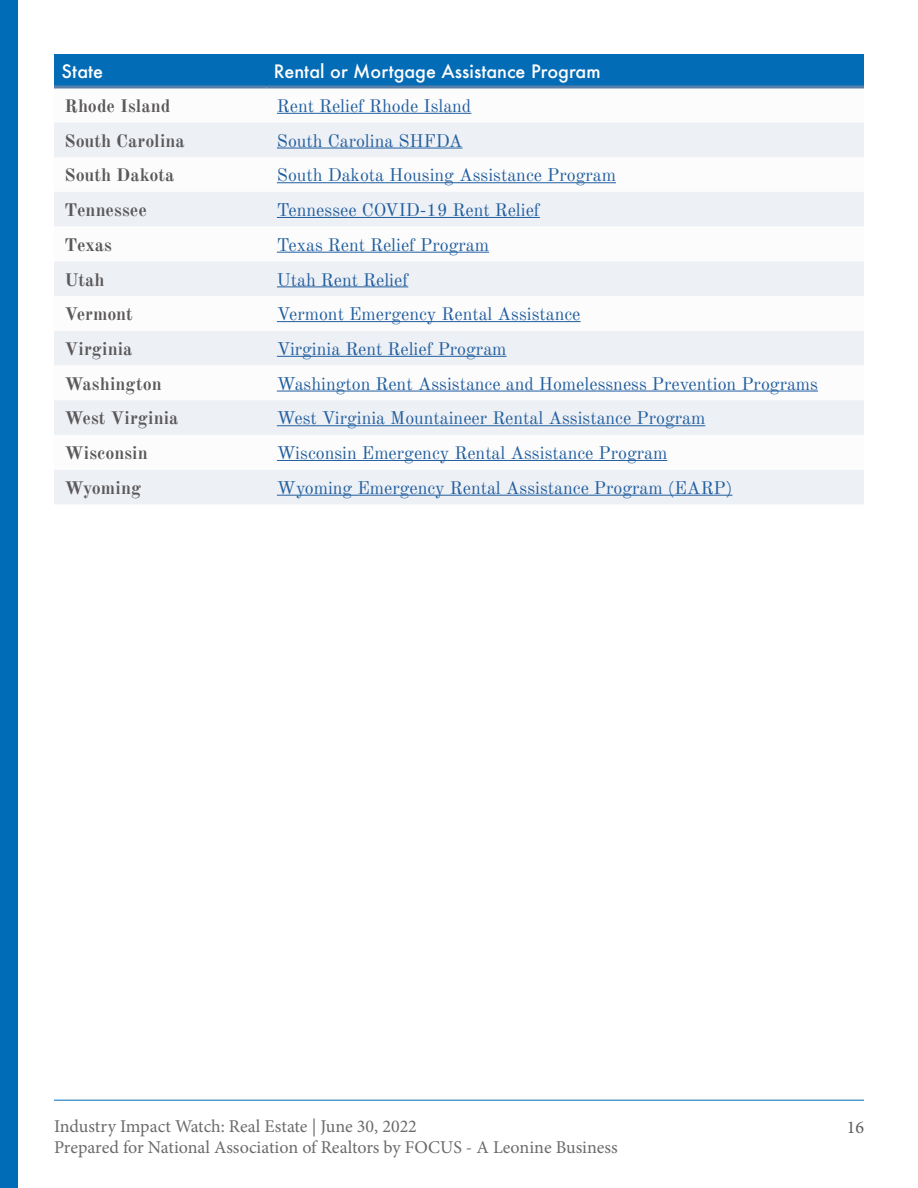
<style>
.page{position:relative;width:918px;height:1188px;background:#fff}
.page>*{position:absolute;margin:0;border:0;box-sizing:border-box;transform-origin:0 0}
.t1{font:18px "Old Standard TT";color:#215e9e}
.t2{font:18px/21.6px "Minion Pro";letter-spacing:-.005em;color:#6c6a6a}
.t3{font:700 18px "Old Standard TT";letter-spacing:.005em;color:#5b5859}
.t4{font:500 18px "Futura";color:#fffdfe}
.t5{font:500 18px "Futura";letter-spacing:.01em;color:#fff}
.t6{font:18px "Minion Pro";color:#5d5c5c}
</style>
<div class="page">
<div style="left:0;top:0;width:18px;height:1188px;background:#006bb7"></div>
<hr style="left:54px;top:1100px;width:810px;height:1px;background:#006bb7">
<div style="left:54px;top:54px;width:810px;height:32px;background:#036cb6"></div>
<svg style="left:54px;top:88px;width:810px;height:96px"></svg>
<div style="left:54px;top:122px;width:810px;height:35px;background:#edf0f5"></div>
<div style="left:54px;top:192px;width:810px;height:312px;background:#edf0f5"></div>
<svg style="left:54px;top:227px;width:810px;height:243px"></svg>
<hr style="left:54px;top:86px;width:212px;height:2px;background:#5980aa">
<hr style="left:266px;top:86px;width:598px;height:2px;background:#5980aa">
<hr style="left:277px;top:113px;width:194px;height:1px;background:#215e9e">
<hr style="left:277px;top:148px;width:186px;height:1px;background:#215e9e">
<hr style="left:277px;top:182px;width:339px;height:1px;background:#215e9e">
<hr style="left:277px;top:217px;width:263px;height:1px;background:#215e9e">
<hr style="left:277px;top:252px;width:212px;height:1px;background:#215e9e">
<hr style="left:277px;top:286px;width:131px;height:1px;background:#215e9e">
<hr style="left:277px;top:321px;width:304px;height:1px;background:#215e9e">
<hr style="left:277px;top:356px;width:230px;height:1px;background:#215e9e">
<hr style="left:277px;top:391px;width:541px;height:1px;background:#215e9e">
<hr style="left:277px;top:425px;width:428px;height:1px;background:#215e9e">
<hr style="left:277px;top:460px;width:390px;height:1px;background:#215e9e">
<hr style="left:277px;top:495px;width:455px;height:1px;background:#215e9e">
<p class="t5" style="left:62px;top:59px;width:43px">State</p>
<p class="t4" style="left:274px;top:59px;width:328px">Rental or Mortgage Assistance Program</p>
<p class="t3" style="left:65px;top:92px;width:107px">Rhode Island</p>
<p class="t1" style="left:277px;top:92px;width:196px">Rent Relief Rhode Island</p>
<p class="t3" style="left:64px;top:127px;width:122px">South Carolina</p>
<p class="t1" style="left:277px;top:127px;width:187px">South Carolina SHFDA</p>
<p class="t3" style="left:64px;top:161px;width:111px">South Dakota</p>
<p class="t1" style="left:277px;top:162px;width:341px">South Dakota Housing Assistance Program</p>
<p class="t3" style="left:64px;top:196px;width:84px">Tennessee</p>
<p class="t1" style="left:277px;top:196px;width:265px">Tennessee COVID-19 Rent Relief</p>
<p class="t3" style="left:64px;top:231px;width:49px">Texas</p>
<p class="t1" style="left:277px;top:231px;width:214px">Texas Rent Relief Program</p>
<p class="t3" style="left:64px;top:265px;width:42px">Utah</p>
<p class="t1" style="left:277px;top:266px;width:133px">Utah Rent Relief</p>
<p class="t3" style="left:64px;top:300px;width:70px">Vermont</p>
<p class="t1" style="left:277px;top:300px;width:305px">Vermont Emergency Rental Assistance</p>
<p class="t3" style="left:64px;top:335px;width:69px">Virginia</p>
<p class="t1" style="left:277px;top:335px;width:231px">Virginia Rent Relief Program</p>
<p class="t3" style="left:64px;top:370px;width:99px">Washington</p>
<p class="t1" style="left:277px;top:370px;width:543px">Washington Rent Assistance and Homelessness Prevention Programs</p>
<p class="t3" style="left:64px;top:404px;width:115px">West Virginia</p>
<p class="t1" style="left:277px;top:405px;width:430px">West Virginia Mountaineer Rental Assistance Program</p>
<p class="t3" style="left:64px;top:439px;width:85px">Wisconsin</p>
<p class="t1" style="left:277px;top:439px;width:392px">Wisconsin Emergency Rental Assistance Program</p>
<p class="t3" style="left:64px;top:474px;width:78px">Wyoming</p>
<p class="t1" style="left:277px;top:474px;width:457px">Wyoming Emergency Rental Assistance Program (EARP)</p>
<p class="t2" style="left:54px;top:1115px;width:565px">Industry Impact Watch: Real Estate | June 30, 2022<br>Prepared for National Association of Realtors by FOCUS - A Leonine Business</p>
<p class="t6" style="left:847px;top:1115px;width:19px">16</p>
</div>
